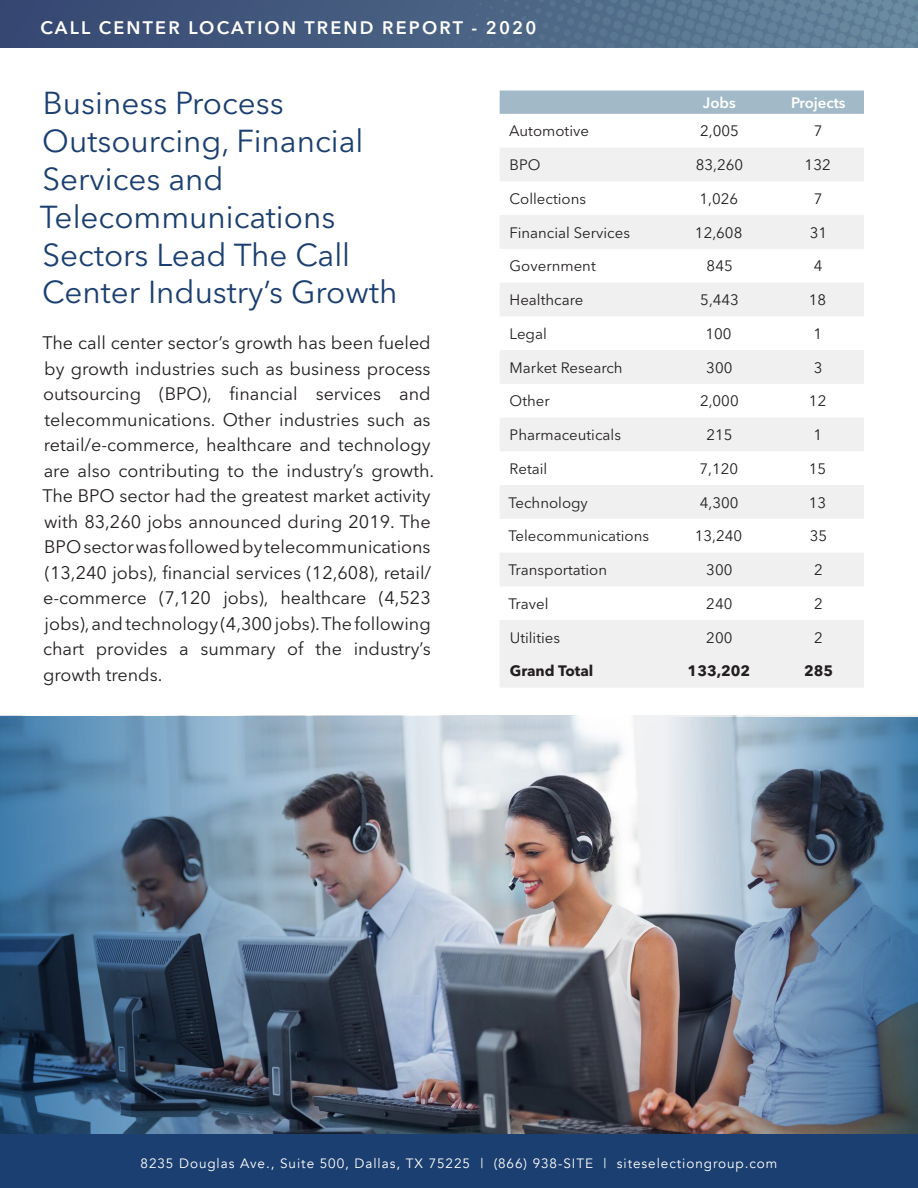
<style>
.page{position:relative;width:918px;height:1188px;background:#fff}
.page>*{position:absolute;margin:0;border:0;box-sizing:border-box;transform-origin:0 0}
.Sub_Section_Heading{font:31.5px/37.8px "Avenir Next LT Pro";color:#1b3f70}
.Body{font:18px/25.5px "Avenir Next LT Pro";color:#231f20}
.Banner_Title{font:600 18px "Avenir Next LT Pro";letter-spacing:.12em;color:#fff}
.t1{font:15px "Avenir Next LT Pro";color:#231f20}
.t2{font:700 15px "Avenir Next LT Pro";color:#231f20}
.t3{font:600 15px "Avenir Next LT Pro";color:#fff}
.t4{font:13.5px "Avenir";letter-spacing:.07em;color:#fff}
</style>
<div class="page">
<img style="left:481px;top:716px;width:437px;height:418px">
<img style="left:0;top:716px;width:481px;height:418px">
<img style="left:662px;top:717px;width:256px;height:417px">
<div style="left:500px;top:91px;width:364px;height:23px;background:#a2bac8"></div>
<svg style="left:500px;top:148px;width:364px;height:539px;fill:#f0f0f1"></svg>
<div style="left:0;top:1134px;width:918px;height:54px;background:#1b3f70"></div>
<img style="left:0;top:0;width:918px;height:47px">
<p class="Banner_Title" style="left:40px;top:17px;width:497px">CALL CENTER LOCATION TREND REPORT - 2020</p>
<p class="Sub_Section_Heading" style="left:40px;top:84px;width:359px">Business Process<br>Outsourcing, Financial<br>Services and<br>Telecommunications<br>Sectors Lead The Call<br>Center Industry’s Growth</p>
<p class="Body" style="left:43px;top:330px;width:393px">The call center sector’s growth has been fueled by growth industries such as business process outsourcing (BPO), financial services and telecommunications. Other industries such as retail/e-commerce, healthcare and technology are also contributing to the industry’s growth.<br>The BPO sector had the greatest market activity with 83,260 jobs announced during 2019. The BPO sector was followed by telecommunications (13,240 jobs), financial services (12,608), retail/ e-commerce (7,120 jobs), healthcare (4,523 jobs), and technology (4,300 jobs). The following chart provides a summary of the industry’s growth trends.</p>
<p class="t3" style="left:703px;top:94px;width:34px">Jobs</p>
<p class="t3" style="left:791px;top:94px;width:56px">Projects</p>
<p class="t1" style="left:509px;top:122px;width:81px">Automotive</p>
<p class="t1" style="left:700px;top:122px;width:40px">2,005</p>
<p class="t1" style="left:814px;top:122px;width:10px">7</p>
<p class="t1" style="left:510px;top:156px;width:32px">BPO</p>
<p class="t1" style="left:696px;top:156px;width:49px">83,260</p>
<p class="t1" style="left:805px;top:156px;width:28px">132</p>
<p class="t1" style="left:510px;top:190px;width:78px">Collections</p>
<p class="t1" style="left:699px;top:190px;width:40px">1,026</p>
<p class="t1" style="left:814px;top:190px;width:10px">7</p>
<p class="t1" style="left:510px;top:223px;width:122px">Financial Services</p>
<p class="t1" style="left:695px;top:223px;width:49px">12,608</p>
<p class="t1" style="left:810px;top:223px;width:19px">31</p>
<p class="t1" style="left:510px;top:257px;width:88px">Government</p>
<p class="t1" style="left:707px;top:257px;width:28px">845</p>
<p class="t1" style="left:814px;top:257px;width:10px">4</p>
<p class="t1" style="left:510px;top:291px;width:75px">Healthcare</p>
<p class="t1" style="left:700px;top:291px;width:40px">5,443</p>
<p class="t1" style="left:809px;top:291px;width:19px">18</p>
<p class="t1" style="left:510px;top:325px;width:39px">Legal</p>
<p class="t1" style="left:706px;top:325px;width:28px">100</p>
<p class="t1" style="left:813px;top:325px;width:10px">1</p>
<p class="t1" style="left:510px;top:358px;width:115px">Market Research</p>
<p class="t1" style="left:706px;top:358px;width:28px">300</p>
<p class="t1" style="left:814px;top:358px;width:10px">3</p>
<p class="t1" style="left:510px;top:392px;width:42px">Other</p>
<p class="t1" style="left:700px;top:392px;width:40px">2,000</p>
<p class="t1" style="left:809px;top:392px;width:19px">12</p>
<p class="t1" style="left:510px;top:426px;width:113px">Pharmaceuticals</p>
<p class="t1" style="left:706px;top:426px;width:28px">215</p>
<p class="t1" style="left:813px;top:426px;width:10px">1</p>
<p class="t1" style="left:510px;top:460px;width:39px">Retail</p>
<p class="t1" style="left:700px;top:460px;width:40px">7,120</p>
<p class="t1" style="left:809px;top:460px;width:19px">15</p>
<p class="t1" style="left:508px;top:493px;width:81px">Technology</p>
<p class="t1" style="left:700px;top:493px;width:40px">4,300</p>
<p class="t1" style="left:809px;top:493px;width:19px">13</p>
<p class="t1" style="left:508px;top:527px;width:142px">Telecommunications</p>
<p class="t1" style="left:695px;top:527px;width:49px">13,240</p>
<p class="t1" style="left:810px;top:527px;width:19px">35</p>
<p class="t1" style="left:508px;top:561px;width:100px">Transportation</p>
<p class="t1" style="left:706px;top:561px;width:28px">300</p>
<p class="t1" style="left:814px;top:561px;width:10px">2</p>
<p class="t1" style="left:508px;top:595px;width:42px">Travel</p>
<p class="t1" style="left:706px;top:595px;width:28px">240</p>
<p class="t1" style="left:814px;top:595px;width:10px">2</p>
<p class="t1" style="left:510px;top:628px;width:52px">Utilities</p>
<p class="t1" style="left:706px;top:628px;width:28px">200</p>
<p class="t1" style="left:814px;top:628px;width:10px">2</p>
<p class="t2" style="left:510px;top:662px;width:85px">Grand Total</p>
<p class="t2" style="left:688px;top:662px;width:64px">133,202</p>
<p class="t2" style="left:804px;top:662px;width:31px">285</p>
<p class="t4" style="left:141px;top:1155px;width:638px">8235 Douglas Ave., Suite 500, Dallas, TX 75225 | (866) 938-SITE | siteselectiongroup.com</p>
</div>
